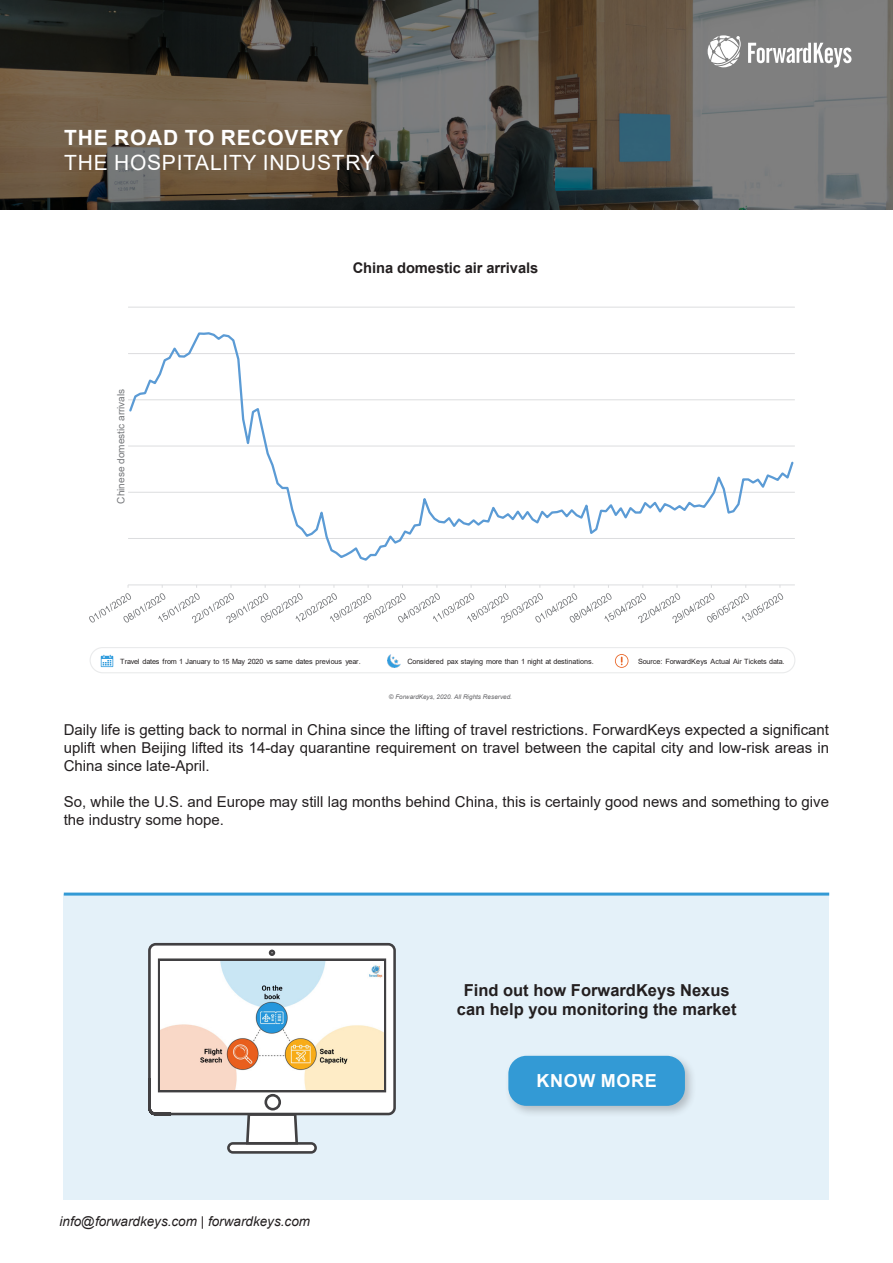
<style>
.page{position:relative;width:893px;height:1263px;background:#fff}
.page>*{position:absolute;margin:0;border:0;box-sizing:border-box;transform-origin:0 0}
.t1{font:21px "Arial";letter-spacing:.035em;color:#fff}
.t2{font:700 21px "Arial";letter-spacing:.035em;color:#fff}
.t3{font:700 18px "Arial";letter-spacing:.035em;color:#fff}
.t4{font:700 16.5px/19.8px "Arial";color:#231f20;text-align:center}
.t5{font:15px/18px "Arial";color:#231f20;text-align:justify}
.t6{font:700 14.7px "Arial";letter-spacing:-.005em;color:#231f20}
.t7{font:italic 13.5px "Arial";color:#231f20}
.t8{font:10.05px "Arial";color:#76787b}
.t9{font:7.2px "Arial";letter-spacing:-.01em;color:#231f20}
.t10{font:italic 6.3px "Arial";letter-spacing:-.005em;color:#636366}
</style>
<div class="page">
<div style="left:64px;top:894px;width:765px;height:305px;background:#e4f1f9"></div>
<svg style="left:0;top:0;width:893px;height:210px;background:#58534b"></svg>
<svg style="left:748px;top:43px;width:103px;height:25px"></svg>
<svg style="left:708px;top:35px;width:33px;height:32px"></svg>
<svg style="left:615px;top:654px;width:13px;height:14px"></svg>
<div style="left:90px;top:647px;width:705px;height:26px;border:1px solid #eaebec;border-radius:13px"></div>
<svg style="left:101px;top:655px;width:12px;height:12px"></svg>
<svg style="left:388px;top:654px;width:13px;height:13px"></svg>
<hr style="left:128px;top:307px;width:667px;height:1px;background:#dcdddf">
<hr style="left:128px;top:585px;width:667px;height:1px;background:#dcdddf">
<svg style="left:128px;top:332px;width:667px;height:229px"></svg>
<svg style="left:89px;top:585px;width:694px;height:38px"></svg>
<hr style="left:64px;top:892px;width:765px;height:3px;background:#339ad5">
<div style="left:504px;top:1052px;width:193px;height:66px;background:#231f20;opacity:.25"></div>
<div style="left:508px;top:1056px;width:177px;height:50px;background:#339ad5;border-radius:18px"></div>
<svg style="left:148px;top:943px;width:248px;height:211px"></svg>
<img style="left:161px;top:961px;width:223px;height:129px">
<p class="t2" style="left:64px;top:123px;width:280px">THE ROAD TO RECOVERY</p>
<p class="t1" style="left:64px;top:148px;width:312px">THE HOSPITALITY INDUSTRY</p>
<p class="t8" style="left:114px;top:504px;width:116px;rotate:-90deg">Chinese domestic arrivals</p>
<p class="t6" style="left:353px;top:257px;width:187px">China domestic air arrivals</p>
<p class="t9" style="left:120px;top:656px;width:242px">Travel dates from 1 January to 15 May 2020 vs same dates previous year.</p>
<p class="t9" style="left:407px;top:656px;width:188px">Considered pax staying more than 1 night at destinations.</p>
<p class="t9" style="left:638px;top:656px;width:148px">Source: ForwardKeys Actual Air Tickets data.</p>
<p class="t10" style="left:389px;top:693px;width:125px">© ForwardKeys, 2020. All Rights Reserved.</p>
<p class="t5" style="left:64px;top:721px;width:767px">Daily life is getting back to normal in China since the lifting of travel restrictions. ForwardKeys expected a significant uplift when Beijing lifted its 14-day quarantine requirement on travel between the capital city and low-risk areas in China since late-April.</p>
<p class="t5" style="left:64px;top:793px;width:767px">So, while the U.S. and Europe may still lag months behind China, this is certainly good news and something to give the industry some hope.</p>
<p class="t4" style="left:457px;top:980px;width:281px">Find out how ForwardKeys Nexus can help you monitoring the market</p>
<p class="t7" style="left:60px;top:1212px;width:252px">info@forwardkeys.com | forwardkeys.com</p>
<p class="t3" style="left:536px;top:1068px;width:122px">KNOW MORE</p>
</div>
